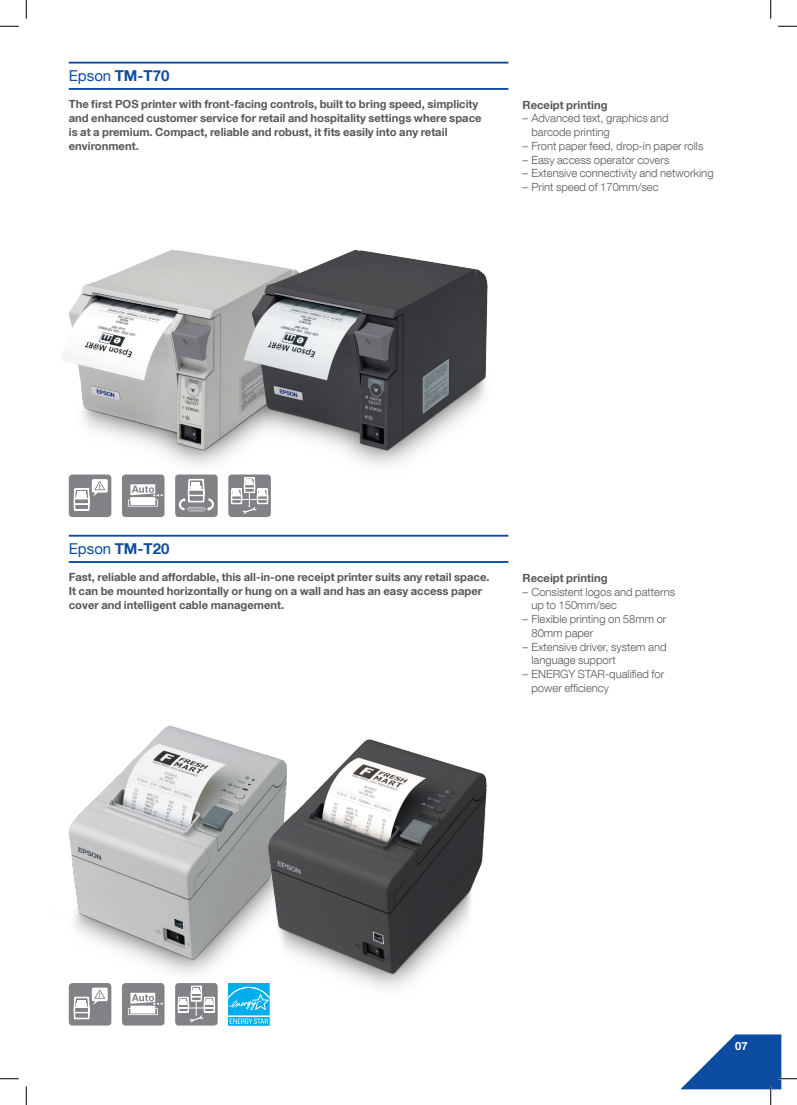
<style>
.page{position:relative;width:797px;height:1105px;background:#fff}
.page>*{position:absolute;margin:0;border:0;box-sizing:border-box;transform-origin:0 0}
.lock-up_12_14-55roma{font:700 15px "Helvetica Neue LT Com";color:#0d4da1}
.body_bold__9_11-75bo{font:700 11.25px/13.8px "Helvetica Neue LT Com";color:#57585a}
.body__9_11-45light_8{font:300 11.25px/13.8px "Helvetica Neue LT Com";color:#57585a}
.t1{font:700 11.25px "Helvetica Neue LT Com";color:#fff}
.s1{font-weight:400}
</style>
<div class="page">
<img style="left:68px;top:725px;width:119px;height:265px">
<img style="left:184px;top:731px;width:303px;height:273px">
<img style="left:61px;top:250px;width:427px;height:244px">
<hr style="left:69px;top:62px;width:439px;height:2px;background:#0d4da1">
<hr style="left:69px;top:88px;width:439px;height:2px;background:#0d4da1">
<hr style="left:69px;top:535px;width:439px;height:2px;background:#0d4da1">
<hr style="left:69px;top:561px;width:439px;height:2px;background:#0d4da1">
<div style="left:69px;top:983px;width:42px;height:42px;background:#808285;border-radius:4px"></div>
<svg style="left:74px;top:988px;width:34px;height:32px"></svg>
<div style="left:122px;top:983px;width:42px;height:42px;background:#808285;border-radius:4px"></div>
<svg style="left:128px;top:993px;width:34px;height:22px"></svg>
<div style="left:175px;top:983px;width:43px;height:42px;background:#808285;border-radius:4px"></div>
<svg style="left:178px;top:983px;width:37px;height:40px"></svg>
<div style="left:69px;top:474px;width:42px;height:43px;background:#808285;border-radius:4px"></div>
<svg style="left:74px;top:479px;width:34px;height:32px"></svg>
<div style="left:122px;top:474px;width:42px;height:43px;background:#808285;border-radius:4px"></div>
<svg style="left:128px;top:484px;width:34px;height:23px"></svg>
<div style="left:175px;top:474px;width:43px;height:43px;background:#808285;border-radius:4px"></div>
<svg style="left:179px;top:474px;width:35px;height:38px"></svg>
<div style="left:228px;top:474px;width:43px;height:43px;background:#808285;border-radius:4px"></div>
<svg style="left:231px;top:474px;width:37px;height:40px"></svg>
<svg style="left:228px;top:1017px;width:42px;height:9px"></svg>
<svg style="left:228px;top:983px;width:41px;height:42px;background:#2fbcee"></svg>
<svg style="left:0;top:25px;width:19px;height:2px"></svg>
<svg style="left:778px;top:25px;width:19px;height:2px"></svg>
<svg style="left:0;top:1078px;width:19px;height:1px"></svg>
<svg style="left:25px;top:0;width:2px;height:19px"></svg>
<svg style="left:25px;top:1086px;width:2px;height:19px"></svg>
<svg style="left:770px;top:0;width:1px;height:19px"></svg>
<svg style="left:680px;top:1034px;width:117px;height:71px"></svg>
<p class="lock-up_12_14-55roma" style="left:69px;top:66px;width:102px"><span class="s1">Epson</span> TM-T70</p>
<p class="body_bold__9_11-75bo" style="left:69px;top:97px;width:414px">The first POS printer with front-facing controls, built to bring speed, simplicity and enhanced customer service for retail and hospitality settings where space is at a premium. Compact, reliable and robust, it fits easily into any retail environment.</p>
<p class="body_bold__9_11-75bo" style="left:522px;top:97px;width:86px">Receipt printing</p>
<p class="body__9_11-45light_8" style="left:531px;top:111px;width:139px;text-indent:-9px">– Advanced text, graphics and barcode printing</p>
<p class="body__9_11-45light_8" style="left:522px;top:139px;width:182px">– Front paper feed, drop-in paper rolls</p>
<p class="body__9_11-45light_8" style="left:522px;top:153px;width:148px">– Easy access operator covers</p>
<p class="body__9_11-45light_8" style="left:522px;top:166px;width:192px">– Extensive connectivity and networking</p>
<p class="body__9_11-45light_8" style="left:522px;top:180px;width:137px">– Print speed of 170mm/sec</p>
<p class="lock-up_12_14-55roma" style="left:69px;top:539px;width:102px"><span class="s1">Epson</span> TM-T20</p>
<p class="body_bold__9_11-75bo" style="left:69px;top:570px;width:422px">Fast, reliable and affordable, this all-in-one receipt printer suits any retail space.<br>It can be mounted horizontally or hung on a wall and has an easy access paper cover and intelligent cable management.</p>
<p class="body_bold__9_11-75bo" style="left:522px;top:571px;width:86px">Receipt printing</p>
<p class="body__9_11-45light_8" style="left:531px;top:584px;width:145px;text-indent:-9px">– Consistent logos and patterns up to 150mm/sec</p>
<p class="body__9_11-45light_8" style="left:531px;top:612px;width:136px;text-indent:-9px">– Flexible printing on 58mm or<br>80mm paper</p>
<p class="body__9_11-45light_8" style="left:531px;top:639px;width:136px;text-indent:-9px">– Extensive driver, system and language support</p>
<p class="body__9_11-45light_8" style="left:531px;top:667px;width:134px;text-indent:-9px">– ENERGY STAR-qualified for power efficiency</p>
<p class="t1" style="left:735px;top:1038px;width:14px">07</p>
</div>
